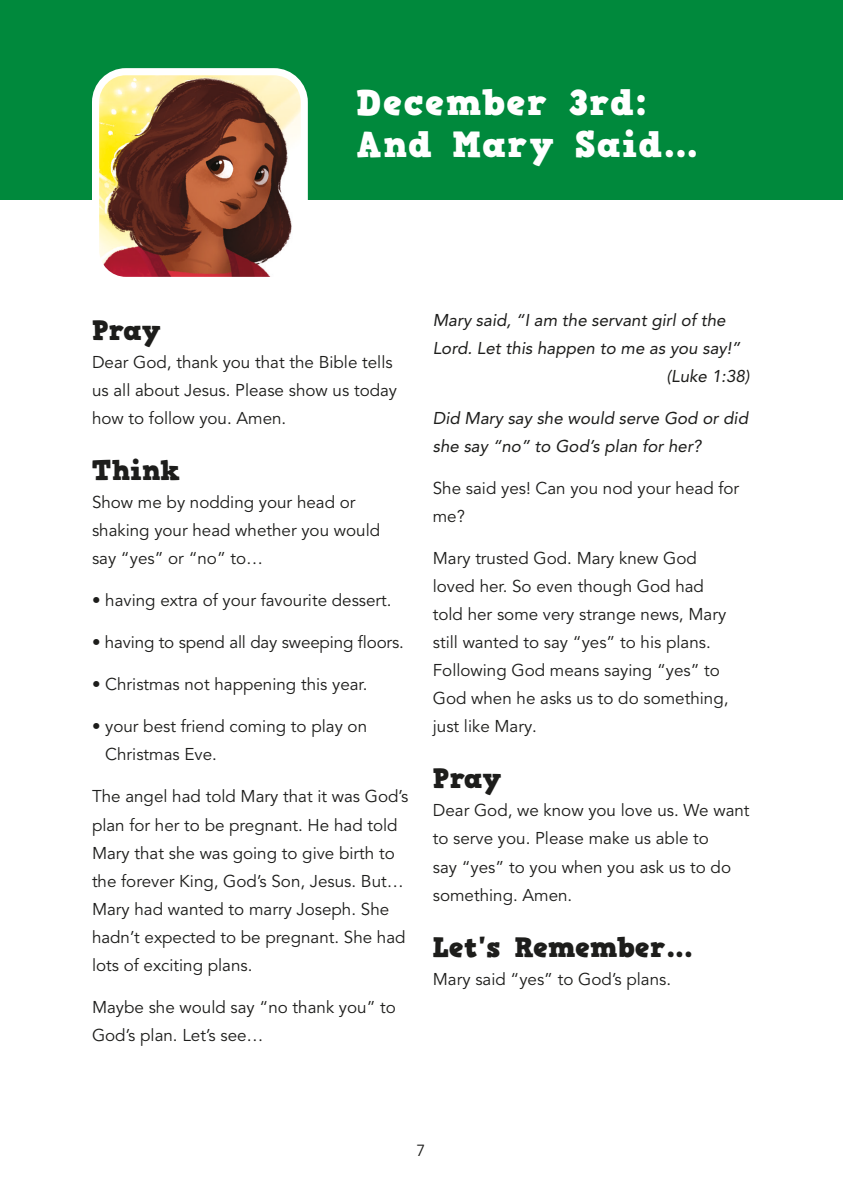
<style>
.page{position:relative;width:843px;height:1192px;background:#fff}
.page>*{position:absolute;margin:0;border:0;box-sizing:border-box;transform-origin:0 0}
.t1{font:36px/42px "HVD Comic Serif Pro";letter-spacing:.05em;color:#fff}
.t2{font:28px "HVD Comic Serif Pro";letter-spacing:.01em;color:#1d1d1b}
.t3{font:17px/28px "Avenir LT Pro";color:#1d1d1b}
.t4{font:italic 17px/28px "Avenir LT Pro";color:#1d1d1b}
.t5{font:16px "Avenir LT Pro";color:#1d1d1b}
</style>
<div class="page">
<div style="left:0;top:0;width:843px;height:199px;background:#00893c"></div>
<img style="left:100px;top:76px;width:200px;height:200px">
<div style="left:92px;top:68px;width:216px;height:216px;border:7px solid #fff;border-radius:30px"></div>
<h1 class="t1" style="left:357px;top:81px;width:343px">December 3rd:<br>And Mary Said…</h1>
<h2 class="t2" style="left:92px;top:311px;width:71px">Pray</h2>
<p class="t3" style="left:92px;top:348px;width:307px">Dear God, thank you that the Bible tells us all about Jesus. Please show us today how to follow you. Amen.</p>
<h2 class="t2" style="left:92px;top:451px;width:90px">Think</h2>
<p class="t3" style="left:92px;top:488px;width:290px">Show me by nodding your head or shaking your head whether you would say “yes” or “no” to…</p>
<p class="t3" style="left:92px;top:586px;width:301px">• having extra of your favourite dessert.</p>
<p class="t3" style="left:92px;top:628px;width:313px">• having to spend all day sweeping floors.</p>
<p class="t3" style="left:92px;top:670px;width:277px">• Christmas not happening this year.</p>
<p class="t3" style="left:105px;top:712px;width:263px;text-indent:-13px">• your best friend coming to play on<br>Christmas Eve.</p>
<p class="t3" style="left:92px;top:782px;width:318px">The angel had told Mary that it was God’s plan for her to be pregnant. He had told Mary that she was going to give birth to the forever King, God’s Son, Jesus. But… Mary had wanted to marry Joseph. She hadn’t expected to be pregnant. She had lots of exciting plans.</p>
<p class="t3" style="left:92px;top:992px;width:305px">Maybe she would say “no thank you” to<br>God’s plan. Let’s see…</p>
<p class="t4" style="left:433px;top:306px;width:294px">Mary said, “I am the servant girl of the</p>
<p class="t4" style="left:433px;top:334px;width:309px">Lord. Let this happen to me as you say!”</p>
<p class="t4" style="left:666px;top:362px;width:85px">(Luke 1:38)</p>
<p class="t4" style="left:433px;top:404px;width:317px">Did Mary say she would serve God or did she say “no” to God’s plan for her?</p>
<p class="t3" style="left:433px;top:474px;width:308px">She said yes! Can you nod your head for me?</p>
<p class="t3" style="left:433px;top:544px;width:297px">Mary trusted God. Mary knew God loved her. So even though God had told her some very strange news, Mary still wanted to say “yes” to his plans.<br>Following God means saying “yes” to<br>God when he asks us to do something, just like Mary.</p>
<h2 class="t2" style="left:433px;top:759px;width:71px">Pray</h2>
<p class="t3" style="left:433px;top:796px;width:318px">Dear God, we know you love us. We want to serve you. Please make us able to<br>say “yes” to you when you ask us to do something. Amen.</p>
<h2 class="t2" style="left:433px;top:927px;width:261px">Let's Remember...</h2>
<p class="t3" style="left:433px;top:964px;width:240px">Mary said “yes” to God’s plans.</p>
<p class="t5" style="left:416px;top:1140px;width:10px">7</p>
</div>
